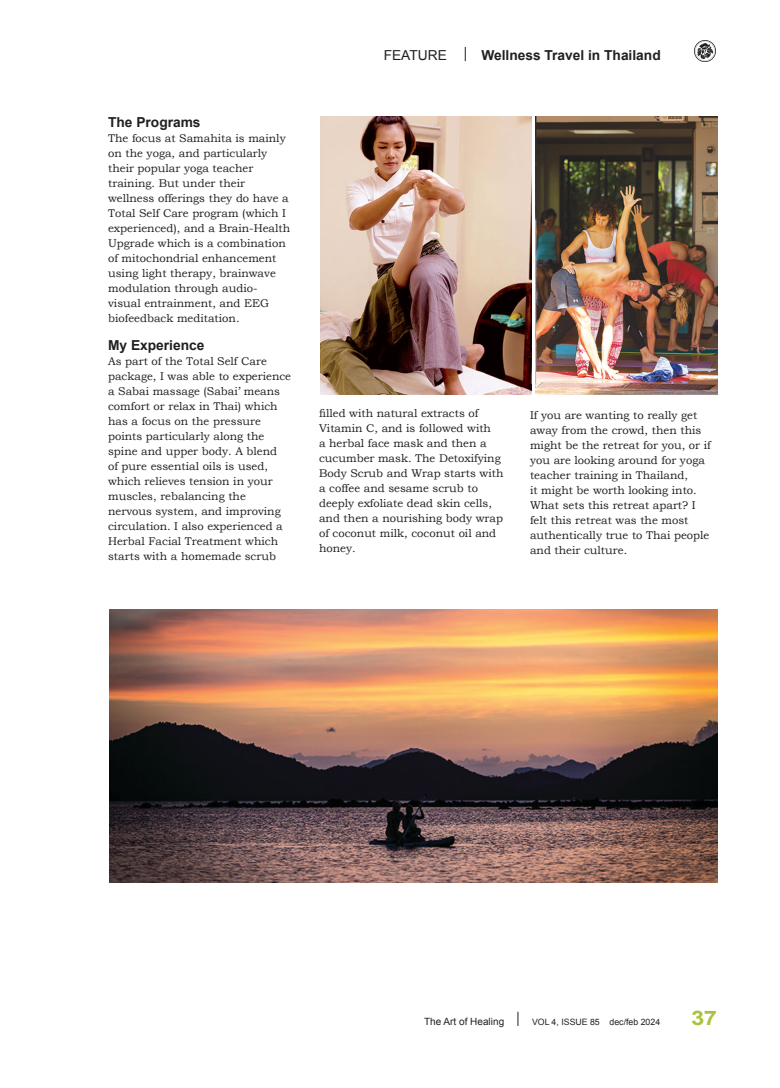
<style>
.page{position:relative;width:780px;height:1088px;background:#fff}
.page>*{position:absolute;margin:0;border:0;box-sizing:border-box;transform-origin:0 0}
.t1{font:700 20px "Arial";color:#a9c33e;scale:1.2 1}
.Body_Text{font:700 13.75px "Arial";color:#231f20}
.Body_Text-2{font:13.75px "Arial";color:#231f20}
.t2{font:11.25px/15px "Bookman Old Style";color:#231f20}
.t3{font:10px "Arial";color:#231f20}
.t4{font:8.75px "Arial";color:#231f20}
</style>
<div class="page">
<svg style="left:517px;top:1012px;width:1px;height:14px"></svg>
<img style="left:110px;top:609px;width:607px;height:273px">
<svg style="left:465px;top:47px;width:1px;height:14px"></svg>
<img style="left:694px;top:41px;width:21px;height:21px">
<img style="left:321px;top:117px;width:210px;height:277px">
<img style="left:535px;top:117px;width:183px;height:277px">
<p class="Body_Text" style="left:108px;top:113px;width:94px">The Programs</p>
<p class="t2" style="left:108px;top:131px;width:184px">The focus at Samahita is mainly on the yoga, and particularly their popular yoga teacher training. But under their wellness offerings they do have a<br>Total Self Care program (which I experienced), and a Brain-Health<br>Upgrade which is a combination of mitochondrial enhancement using light therapy, brainwave modulation through audio&shy;visual entrainment, and EEG biofeedback meditation.</p>
<p class="Body_Text" style="left:108px;top:336px;width:98px">My Experience</p>
<p class="t2" style="left:108px;top:354px;width:184px">As part of the Total Self Care package, I was able to experience a Sabai massage (Sabai’ means comfort or relax in Thai) which has a focus on the pressure points particularly along the spine and upper body. A blend<br>of pure essential oils is used, which relieves tension in your muscles, rebalancing the nervous system, and improving circulation. I also experienced a<br>Herbal Facial Treatment which starts with a homemade scrub</p>
<p class="Body_Text-2" style="left:383px;top:46px;width:65px">FEATURE</p>
<p class="Body_Text" style="left:481px;top:46px;width:181px">Wellness Travel in Thailand</p>
<p class="t2" style="left:319px;top:406px;width:186px">filled with natural extracts of<br>Vitamin C, and is followed with<br>a herbal face mask and then a cucumber mask. The Detoxifying<br>Body Scrub and Wrap starts with a coffee and sesame scrub to deeply exfoliate dead skin cells, and then a nourishing body wrap of coconut milk, coconut oil and honey.</p>
<p class="t2" style="left:530px;top:408px;width:182px">If you are wanting to really get away from the crowd, then this might be the retreat for you, or if you are looking around for yoga teacher training in Thailand,<br>it might be worth looking into.<br>What sets this retreat apart? I felt this retreat was the most authentically true to Thai people and their culture.</p>
<p class="t3" style="left:424px;top:1015px;width:82px">The Art of Healing</p>
<p class="t4" style="left:532px;top:1016px;width:130px">VOL 4, ISSUE 85 dec/feb 2024</p>
<p class="t1" style="left:691px;top:1005px;width:23px">37</p>
</div>
